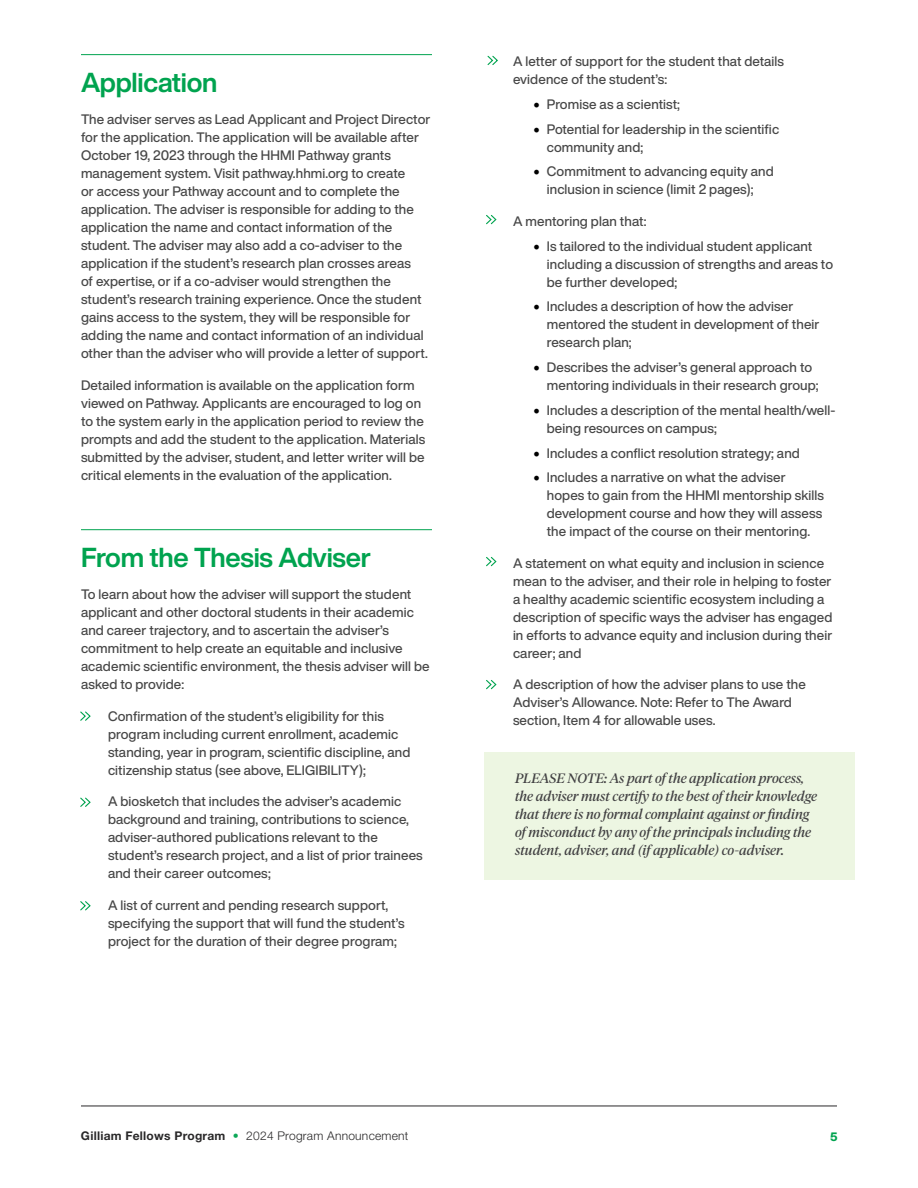
<style>
.page{position:relative;width:918px;height:1188px;background:#fff}
.page>*{position:absolute;margin:0;border:0;box-sizing:border-box;transform-origin:0 0}
.t1{font:700 27px "Helvetica Now Display";letter-spacing:-.01em;color:#00a34f}
.t2{font:500 13.5px/18px "Helvetica Now Display";letter-spacing:.01em;color:#474747}
.t3{font:italic 13.5px/18px "Tiempos Headline";color:#414042}
.t4{font:300 12px "Helvetica Neue LT Std";letter-spacing:.02em;color:#292829}
.t5{font:800 12px "Helvetica Now Display";color:#00a34f}
.s1{font-family:"Minion Pro";font-weight:400;font-size:18px;color:#000}
.s2{font-weight:700}
.s3{color:#0da858}
</style>
<div class="page">
<hr style="left:81px;top:1106px;width:756px;height:1px;background:#292829">
<hr style="left:81px;top:54px;width:351px;height:1px;background:#00a34f">
<hr style="left:81px;top:529px;width:351px;height:1px;background:#00a34f">
<svg style="left:80px;top:711px;width:11px;height:10px"></svg>
<svg style="left:80px;top:901px;width:11px;height:10px"></svg>
<svg style="left:80px;top:797px;width:11px;height:10px"></svg>
<div style="left:485px;top:752px;width:370px;height:127px;background:#edf6e2"></div>
<svg style="left:486px;top:215px;width:11px;height:10px"></svg>
<svg style="left:486px;top:557px;width:11px;height:10px"></svg>
<svg style="left:487px;top:55px;width:11px;height:10px"></svg>
<svg style="left:486px;top:680px;width:11px;height:10px"></svg>
<h1 class="t1" style="left:81px;top:64px;width:138px">Application</h1>
<p class="t2" style="left:81px;top:110px;width:351px">The adviser serves as Lead Applicant and Project Director for the application. The application will be available after October 19, 2023 through the HHMI Pathway grants management system. Visit pathway.hhmi.org to create<br>or access your Pathway account and to complete the application. The adviser is responsible for adding to the application the name and contact information of the student. The adviser may also add a co-adviser to the application if the student’s research plan crosses areas<br>of expertise, or if a co-adviser would strengthen the student’s research training experience. Once the student gains access to the system, they will be responsible for adding the name and contact information of an individual other than the adviser who will provide a letter of support.</p>
<p class="t2" style="left:81px;top:376px;width:346px">Detailed information is available on the application form viewed on Pathway. Applicants are encouraged to log on to the system early in the application period to review the prompts and add the student to the application. Materials submitted by the adviser, student, and letter writer will be critical elements in the evaluation of the application.</p>
<h1 class="t1" style="left:81px;top:539px;width:292px">From the Thesis Adviser</h1>
<p class="t2" style="left:81px;top:585px;width:350px">To learn about how the adviser will support the student applicant and other doctoral students in their academic and career trajectory, and to ascertain the adviser’s commitment to help create an equitable and inclusive academic scientific environment, the thesis adviser will be asked to provide:</p>
<p class="t2" style="left:108px;top:707px;width:304px">Confirmation of the student’s eligibility for this program including current enrollment, academic standing, year in program, scientific discipline, and citizenship status (see above, ELIGIBILITY);</p>
<p class="t2" style="left:108px;top:792px;width:316px">A biosketch that includes the adviser’s academic background and training, contributions to science, adviser-authored publications relevant to the student’s research project, and a list of prior trainees and their career outcomes;</p>
<p class="t2" style="left:108px;top:896px;width:298px">A list of current and pending research support, specifying the support that will fund the student’s project for the duration of their degree program;</p>
<p class="t2" style="left:513px;top:52px;width:273px">A letter of support for the student that details evidence of the student’s:</p>
<p class="t2" style="left:533px;top:95px;width:148px"><span class="s1">•</span> Promise as a scientist;</p>
<p class="t2" style="left:547px;top:120px;width:234px;text-indent:-14px"><span class="s1">•</span> Potential for leadership in the scientific community and;</p>
<p class="t2" style="left:533px;top:162px;width:242px;text-align:center"><span class="s1">•</span> Commitment to advancing equity and inclusion in science (limit 2 pages);</p>
<p class="t2" style="left:513px;top:212px;width:135px">A mentoring plan that:</p>
<p class="t2" style="left:547px;top:237px;width:288px;text-indent:-14px"><span class="s1">•</span> Is tailored to the individual student applicant including a discussion of strengths and areas to be further developed;</p>
<p class="t2" style="left:547px;top:297px;width:274px;text-indent:-14px"><span class="s1">•</span> Includes a description of how the adviser mentored the student in development of their research plan;</p>
<p class="t2" style="left:547px;top:358px;width:273px;text-indent:-14px"><span class="s1">•</span> Describes the adviser’s general approach to mentoring individuals in their research group;</p>
<p class="t2" style="left:547px;top:401px;width:290px;text-indent:-14px"><span class="s1">•</span> Includes a description of the mental health/well&shy;being resources on campus;</p>
<p class="t2" style="left:533px;top:444px;width:268px"><span class="s1">•</span> Includes a conflict resolution strategy; and</p>
<p class="t2" style="left:547px;top:468px;width:279px;text-indent:-14px"><span class="s1">•</span> Includes a narrative on what the adviser hopes to gain from the HHMI mentorship skills development course and how they will assess the impact of the course on their mentoring.</p>
<p class="t2" style="left:513px;top:554px;width:321px">A statement on what equity and inclusion in science mean to the adviser, and their role in helping to foster a healthy academic scientific ecosystem including a description of specific ways the adviser has engaged in efforts to advance equity and inclusion during their career; and</p>
<p class="t2" style="left:513px;top:675px;width:294px">A description of how the adviser plans to use the<br>Adviser’s Allowance. Note: Refer to The Award section, Item 4 for allowable uses.</p>
<p class="t3" style="left:515px;top:768px;width:303px">PLEASE NOTE: As part of the application process, the adviser must certify to the best of their knowledge that there is no formal complaint against or finding of misconduct by any of the principals including the student, adviser, and (if applicable) co-adviser.</p>
<p class="t4" style="left:81px;top:1128px;width:329px"><span class="s2">Gilliam Fellows Program</span> <span class="s3">•</span> 2024 Program Announcement</p>
<p class="t5" style="left:830px;top:1128px;width:9px">5</p>
</div>
